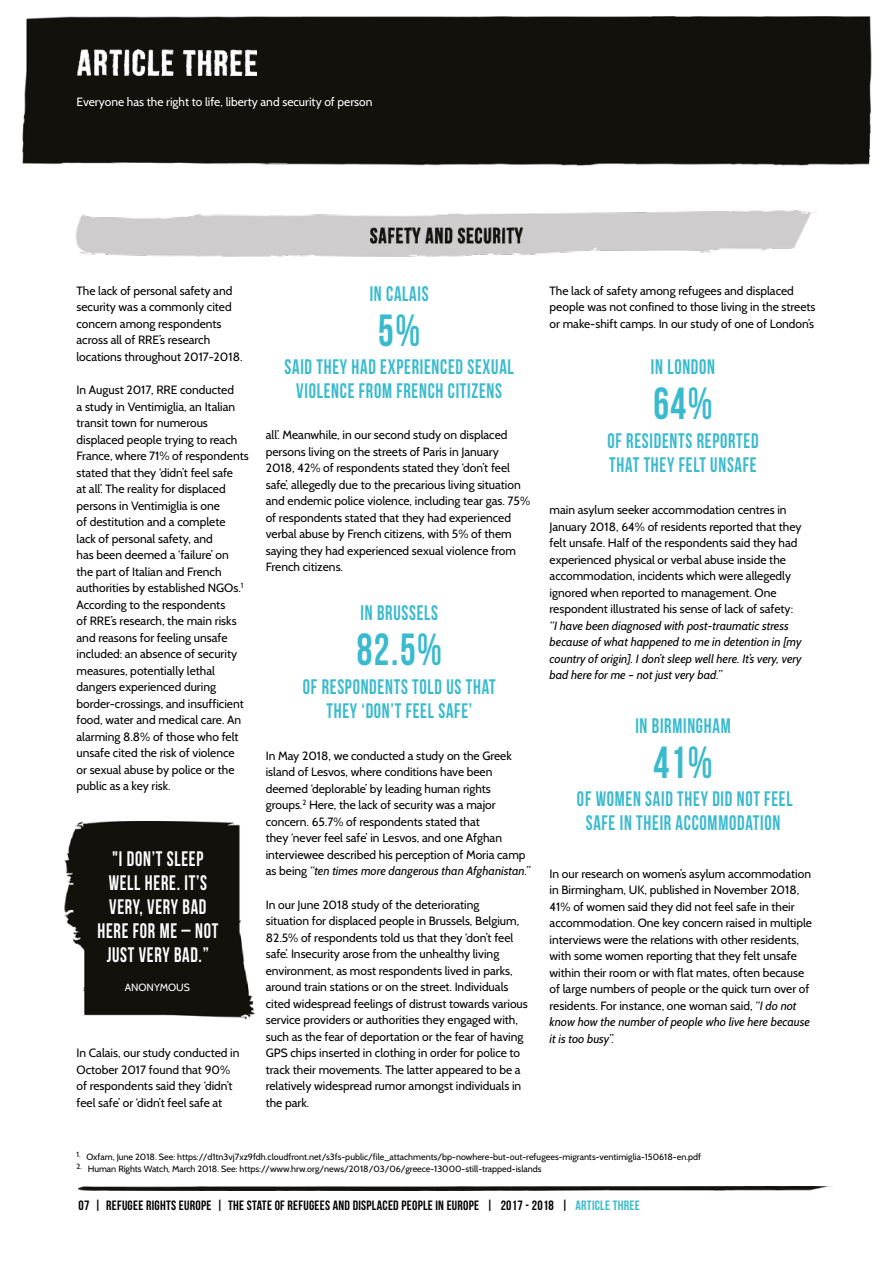
<style>
.page{position:relative;width:893px;height:1263px;background:#fff}
.page>*{position:absolute;margin:0;border:0;box-sizing:border-box;transform-origin:0 0}
.t1{font:45px "Bebas Neue";color:#3abacd;scale:.88 1}
.t2{font:21px/24px "Bebas Neue";letter-spacing:.04em;color:#3abacd;text-align:center;scale:.88 1}
.t3{font:21px/24px "Bebas Neue";letter-spacing:.04em;color:#fff;text-align:center;scale:.88 1}
.t4{font:13.5px "Bebas Neue";letter-spacing:.02em;color:#000}
.t5{font:12px/16.5px "Cabin";color:#000}
.t6{font:italic 12px/16.5px "Cabin";color:#000}
.t7{font:12px "Cabin";color:#fff}
.t8{font:10.5px "Cabin";color:#fff}
.t9{font:9px "Cabin";color:#000}
.s1{font-style:italic}
.s2{color:#3abacd}
</style>
<div class="page">
<div style="left:22px;top:16px;width:850px;height:150px;background:#12110c"></div>
<img style="left:77px;top:49px;width:179px;height:27px">
<img style="left:78px;top:1186px;width:755px;height:4px">
<img style="left:75px;top:210px;width:739px;height:47px">
<img style="left:370px;top:227px;width:153px;height:16px">
<img style="left:64px;top:821px;width:190px;height:197px">
<p class="t7" style="left:77px;top:94px;width:298px">Everyone has the right to life, liberty and security of person</p>
<p class="t5" style="left:77px;top:282px;width:167px">The lack of personal safety and security was a commonly cited concern among respondents across all of RRE’s research locations throughout 2017-2018.</p>
<p class="t5" style="left:77px;top:382px;width:174px">In August 2017, RRE conducted<br>a study in Ventimiglia, an Italian transit town for numerous displaced people trying to reach<br>France, where 71% of respondents stated that they ‘didn’t feel safe<br>at all’. The reality for displaced persons in Ventimiglia is one<br>of destitution and a complete<br>lack of personal safety, and<br>has been deemed a ‘failure’ on<br>the part of Italian and French authorities by established NGOs.<sup>1<br></sup>According to the respondents<br>of RRE’s research, the main risks and reasons for feeling unsafe included: an absence of security measures, potentially lethal dangers experienced during border-crossings, and insufficient food, water and medical care. An alarming 8.8% of those who felt unsafe cited the risk of violence<br>or sexual abuse by police or the public as a key risk.</p>
<h2 class="t3" style="left:97px;top:846px;width:139px">"I DON’T SLEEP<br>WELL HERE. IT’S<br>VERY, VERY BAD<br>HERE FOR ME – NOT<br>JUST VERY BAD.”</h2>
<p class="t8" style="left:125px;top:981px;width:67px">ANONYMOUS</p>
<p class="t5" style="left:77px;top:1044px;width:164px">In Calais, our study conducted in<br>October 2017 found that 90% of respondents said they ‘didn’t feel safe’ or ‘didn’t feel safe at</p>
<p class="t5" style="left:550px;top:282px;width:267px">The lack of safety among refugees and displaced people was not confined to those living in the streets or make-shift camps. In our study of one of London’s</p>
<h2 class="t2" style="left:370px;top:281px;width:68px">IN CALAIS</h2>
<h1 class="t1" style="left:378px;top:306px;width:49px">5%</h1>
<h2 class="t2" style="left:284px;top:355px;width:262px">SAID THEY HAD EXPERIENCED SEXUAL<br>VIOLENCE FROM FRENCH CITIZENS</h2>
<h2 class="t2" style="left:651px;top:354px;width:75px">IN LONDON</h2>
<h1 class="t1" style="left:653px;top:379px;width:69px">64%</h1>
<h2 class="t2" style="left:607px;top:428px;width:173px;text-align:left">OF RESIDENTS REPORTED<br>THAT THEY FELT UNSAFE</h2>
<p class="t5" style="left:266px;top:427px;width:266px">all’. Meanwhile, in our second study on displaced persons living on the streets of Paris in January 2018, 42% of respondents stated they ‘don’t feel safe’, allegedly due to the precarious living situation and endemic police violence, including tear gas. 75% of respondents stated that they had experienced verbal abuse by French citizens, with 5% of them saying they had experienced sexual violence from French citizens.</p>
<p class="t5" style="left:550px;top:502px;width:253px">main asylum seeker accommodation centres in January 2018, 64% of residents reported that they felt unsafe. Half of the respondents said they had experienced physical or verbal abuse inside the accommodation, incidents which were allegedly ignored when reported to management. One respondent illustrated his sense of lack of safety:</p>
<p class="t6" style="left:550px;top:617px;width:254px">“I have been diagnosed with post-traumatic stress because of what happened to me in detention in [my country of origin]. I don’t sleep well here. It’s very, very bad here for me – not just very bad.”</p>
<h2 class="t2" style="left:361px;top:601px;width:90px">IN BRUSSELS</h2>
<h1 class="t1" style="left:357px;top:625px;width:99px">82.5%</h1>
<h2 class="t2" style="left:303px;top:674px;width:221px">OF RESPONDENTS TOLD US THAT<br>THEY ‘DON’T FEEL SAFE’</h2>
<h2 class="t2" style="left:635px;top:713px;width:110px">IN BIRMINGHAM</h2>
<h1 class="t1" style="left:653px;top:738px;width:69px">41%</h1>
<h2 class="t2" style="left:577px;top:787px;width:247px">OF WOMEN SAID THEY DID NOT FEEL<br>SAFE IN THEIR ACCOMMODATION</h2>
<p class="t5" style="left:266px;top:747px;width:266px">In May 2018, we conducted a study on the Greek island of Lesvos, where conditions have been deemed ‘deplorable’ by leading human rights groups.<sup>2</sup> Here, the lack of security was a major concern. 65.7% of respondents stated that<br>they ‘never feel safe’ in Lesvos, and one Afghan interviewee described his perception of Moria camp as being <span class="s1">“ten times more dangerous than Afghanistan.”</span></p>
<p class="t5" style="left:266px;top:896px;width:264px">In our June 2018 study of the deteriorating<br>situation for displaced people in Brussels, Belgium, 82.5% of respondents told us that they ‘don’t feel safe’. Insecurity arose from the unhealthy living environment, as most respondents lived in parks, around train stations or on the street. Individuals cited widespread feelings of distrust towards various service providers or authorities they engaged with, such as the fear of deportation or the fear of having GPS chips inserted in clothing in order for police to track their movements. The latter appeared to be a relatively widespread rumor amongst individuals in the park.</p>
<p class="t5" style="left:550px;top:865px;width:264px">In our research on women’s asylum accommodation in Birmingham, UK, published in November 2018, 41% of women said they did not feel safe in their accommodation. One key concern raised in multiple interviews were the relations with other residents, with some women reporting that they felt unsafe within their room or with flat mates, often because of large numbers of people or the quick turn over of residents. For instance, one woman said, <span class="s1">“I do not know how the number of people who live here because it is too busy”.</span></p>
<p class="t9" style="left:77px;top:1151px;width:626px"><sup>1.</sup> Oxfam, June 2018. See: https://d1tn3vj7xz9fdh.cloudfront.net/s3fs-public/file_attachments/bp-nowhere-but-out-refugees-migrants-ventimiglia-150618-en.pdf</p>
<p class="t9" style="left:77px;top:1163px;width:466px"><sup>2.</sup> Human Rights Watch, March 2018. See: https://www.hrw.org/news/2018/03/06/greece-13000-still-trapped-islands</p>
<p class="t4" style="left:78px;top:1197px;width:563px">07 | REFUGEE RIGHTS EUROPE | THE STATE OF REFUGEES AND DISPLACED PEOPLE IN EUROPE | 2017 - 2018 | <span class="s2">ARTICLE THREE</span></p>
</div>
